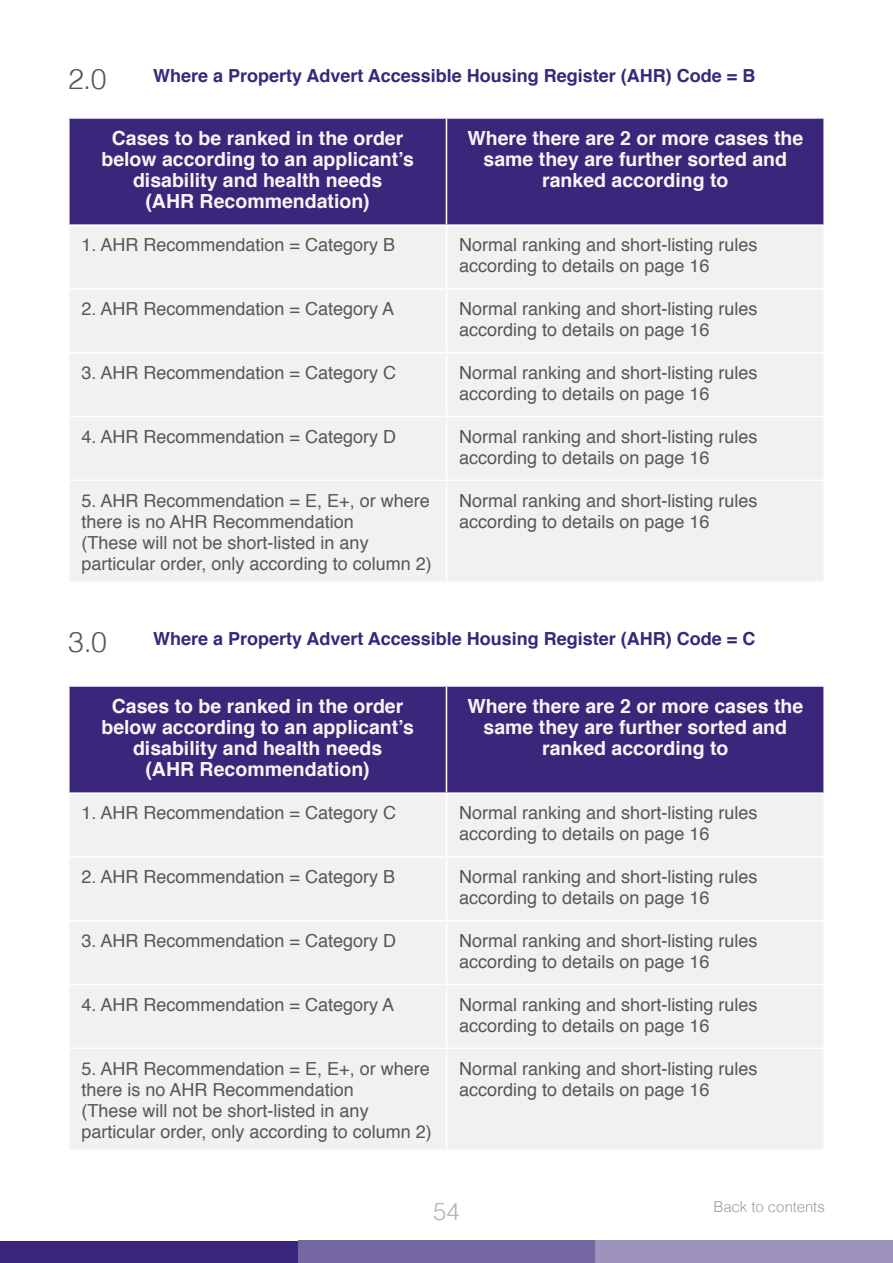
<style>
.page{position:relative;width:893px;height:1263px;background:#fff}
.page>*{position:absolute;margin:0;border:0;box-sizing:border-box;transform-origin:0 0}
.t1{font:300 28.5px "Helvetica";color:#575756}
.t2{font:300 24px "Helvetica";color:#b3b2b2}
.t3{font:700 19.5px/21px "Helvetica";color:#f6f6f6;text-align:center}
.t4{font:18px/21px "Helvetica";color:#575756}
.t5{font:700 18px "Helvetica";color:#3a277b}
.t6{font:300 15px "Helvetica";letter-spacing:-.005em;color:#9d9d9c}
</style>
<div class="page">
<div style="left:0;top:1241px;width:298px;height:22px;background:#3a277b"></div>
<div style="left:298px;top:1241px;width:297px;height:22px;background:#7568a2"></div>
<div style="left:595px;top:1241px;width:298px;height:22px;background:#9d93bd"></div>
<div style="left:70px;top:119px;width:753px;height:105px;background:#3a277b"></div>
<div style="left:70px;top:226px;width:753px;height:355px;background:#f1f1f1"></div>
<hr style="left:446px;top:119px;width:1px;height:105px;background:#fff">
<hr style="left:446px;top:226px;width:1px;height:62px;background:#fff">
<hr style="left:68px;top:288px;width:378px;height:2px;background:#fff">
<hr style="left:446px;top:288px;width:379px;height:2px;background:#fff">
<hr style="left:446px;top:290px;width:1px;height:62px;background:#fff">
<hr style="left:68px;top:352px;width:378px;height:1px;background:#fff">
<hr style="left:446px;top:352px;width:379px;height:1px;background:#fff">
<hr style="left:446px;top:353px;width:1px;height:63px;background:#fff">
<hr style="left:68px;top:416px;width:378px;height:1px;background:#fff">
<hr style="left:446px;top:416px;width:379px;height:1px;background:#fff">
<hr style="left:446px;top:417px;width:1px;height:62px;background:#fff">
<hr style="left:68px;top:479px;width:378px;height:2px;background:#fff">
<hr style="left:446px;top:479px;width:379px;height:2px;background:#fff">
<hr style="left:446px;top:481px;width:1px;height:101px;background:#fff">
<div style="left:70px;top:687px;width:753px;height:105px;background:#3a277b"></div>
<div style="left:70px;top:794px;width:753px;height:355px;background:#f1f1f1"></div>
<hr style="left:446px;top:687px;width:1px;height:105px;background:#fff">
<hr style="left:446px;top:794px;width:1px;height:62px;background:#fff">
<hr style="left:68px;top:856px;width:378px;height:2px;background:#fff">
<hr style="left:446px;top:856px;width:379px;height:2px;background:#fff">
<hr style="left:446px;top:858px;width:1px;height:62px;background:#fff">
<hr style="left:68px;top:920px;width:378px;height:1px;background:#fff">
<hr style="left:446px;top:920px;width:379px;height:1px;background:#fff">
<hr style="left:446px;top:921px;width:1px;height:63px;background:#fff">
<hr style="left:68px;top:984px;width:378px;height:1px;background:#fff">
<hr style="left:446px;top:984px;width:379px;height:1px;background:#fff">
<hr style="left:446px;top:985px;width:1px;height:62px;background:#fff">
<hr style="left:68px;top:1047px;width:378px;height:2px;background:#fff">
<hr style="left:446px;top:1047px;width:379px;height:2px;background:#fff">
<hr style="left:446px;top:1049px;width:1px;height:100px;background:#fff">
<p class="t1" style="left:68px;top:55px;width:40px">2.0</p>
<p class="t5" style="left:153px;top:61px;width:604px">Where a Property Advert Accessible Housing Register (AHR) Code = B</p>
<p class="t3" style="left:112px;top:128px;width:293px">Cases to be ranked in the order</p>
<p class="t3" style="left:101px;top:149px;width:314px">below according to an applicant’s disability and health needs</p>
<p class="t3" style="left:145px;top:191px;width:226px">(AHR Recommendation)</p>
<p class="t3" style="left:467px;top:128px;width:337px">Where there are 2 or more cases the same they are further sorted and ranked according to</p>
<p class="t4" style="left:82px;top:235px;width:315px">1. AHR Recommendation = Category B</p>
<p class="t4" style="left:459px;top:235px;width:300px">Normal ranking and short-listing rules according to details on page 16</p>
<p class="t4" style="left:82px;top:299px;width:314px">2. AHR Recommendation = Category A</p>
<p class="t4" style="left:459px;top:299px;width:300px">Normal ranking and short-listing rules according to details on page 16</p>
<p class="t4" style="left:82px;top:363px;width:316px">3. AHR Recommendation = Category C</p>
<p class="t4" style="left:459px;top:363px;width:300px">Normal ranking and short-listing rules according to details on page 16</p>
<p class="t4" style="left:82px;top:426px;width:316px">4. AHR Recommendation = Category D</p>
<p class="t4" style="left:459px;top:426px;width:300px">Normal ranking and short-listing rules according to details on page 16</p>
<p class="t4" style="left:82px;top:490px;width:350px">5. AHR Recommendation = E, E+, or where there is no AHR Recommendation</p>
<p class="t4" style="left:82px;top:532px;width:289px">(These will not be short-listed in any</p>
<p class="t4" style="left:82px;top:553px;width:352px">particular order, only according to column 2)</p>
<p class="t4" style="left:459px;top:490px;width:300px">Normal ranking and short-listing rules according to details on page 16</p>
<p class="t1" style="left:68px;top:619px;width:40px">3.0</p>
<p class="t5" style="left:153px;top:624px;width:604px">Where a Property Advert Accessible Housing Register (AHR) Code = C</p>
<p class="t3" style="left:112px;top:696px;width:293px">Cases to be ranked in the order</p>
<p class="t3" style="left:101px;top:717px;width:314px">below according to an applicant’s disability and health needs</p>
<p class="t3" style="left:145px;top:759px;width:226px">(AHR Recommendation)</p>
<p class="t3" style="left:467px;top:696px;width:337px">Where there are 2 or more cases the same they are further sorted and ranked according to</p>
<p class="t4" style="left:82px;top:803px;width:316px">1. AHR Recommendation = Category C</p>
<p class="t4" style="left:459px;top:803px;width:300px">Normal ranking and short-listing rules according to details on page 16</p>
<p class="t4" style="left:82px;top:867px;width:315px">2. AHR Recommendation = Category B</p>
<p class="t4" style="left:459px;top:867px;width:300px">Normal ranking and short-listing rules according to details on page 16</p>
<p class="t4" style="left:82px;top:931px;width:316px">3. AHR Recommendation = Category D</p>
<p class="t4" style="left:459px;top:931px;width:300px">Normal ranking and short-listing rules according to details on page 16</p>
<p class="t4" style="left:82px;top:994px;width:314px">4. AHR Recommendation = Category A</p>
<p class="t4" style="left:459px;top:994px;width:300px">Normal ranking and short-listing rules according to details on page 16</p>
<p class="t4" style="left:82px;top:1058px;width:350px">5. AHR Recommendation = E, E+, or where there is no AHR Recommendation</p>
<p class="t4" style="left:82px;top:1100px;width:289px">(These will not be short-listed in any</p>
<p class="t4" style="left:82px;top:1121px;width:352px">particular order, only according to column 2)</p>
<p class="t4" style="left:459px;top:1058px;width:300px">Normal ranking and short-listing rules according to details on page 16</p>
<h2 class="t2" style="left:433px;top:1193px;width:28px">54</h2>
<p class="t6" style="left:713px;top:1194px;width:113px">Back to contents</p>
</div>
